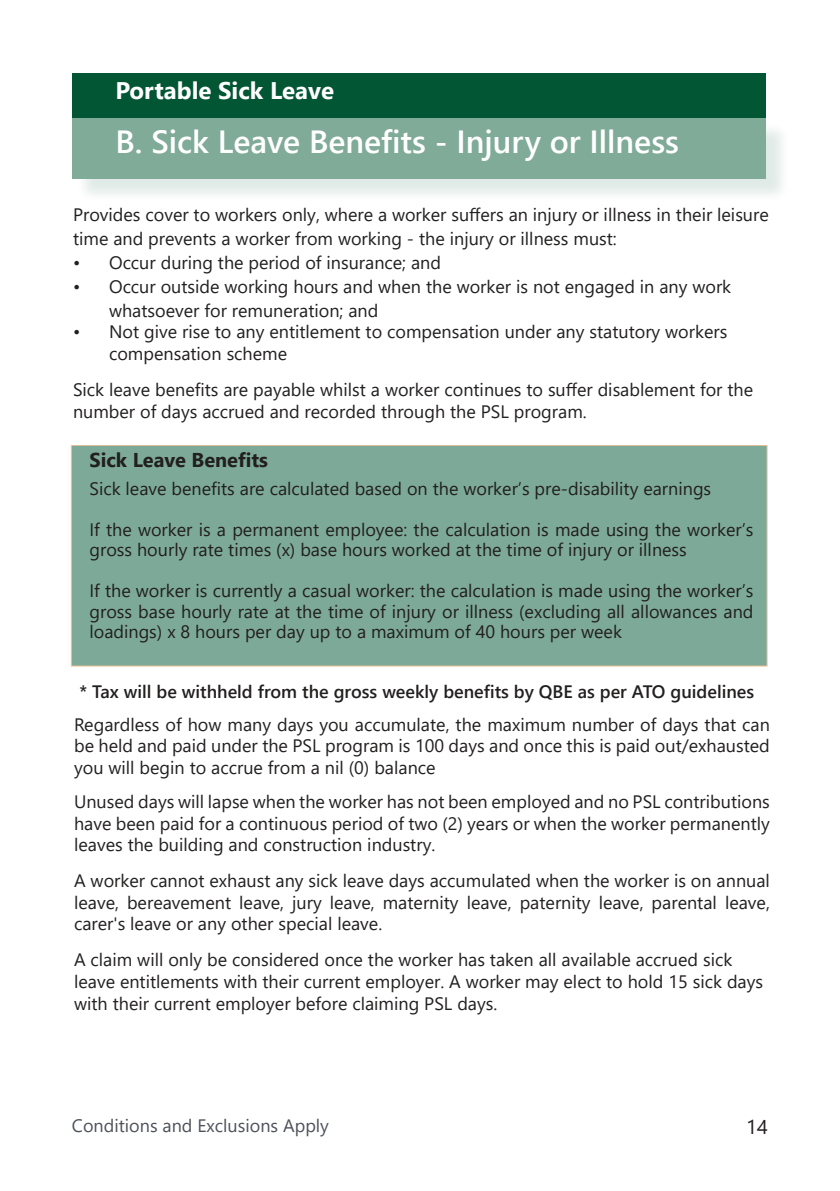
<style>
.page{position:relative;width:840px;height:1191px;background:#fff}
.page>*{position:absolute;margin:0;border:0;box-sizing:border-box;transform-origin:0 0}
.t1{font:600 32px "Segoe UI";color:#fff}
.t2{font:700 24px "Segoe UI";color:#fff}
.t3{font:700 20px "Segoe UI";color:#221f1f}
.t4{font:20px "Segoe UI";color:#221f1f}
.t5{font:18px/21.6px "Segoe UI";color:#221f1f}
.t6{font:600 18px "Segoe UI";color:#221f1f}
.t7{font:18px "Segoe UI";color:#4d5259}
</style>
<div class="page">
<div style="left:72px;top:73px;width:693px;height:44px;background:#025633"></div>
<div style="left:75px;top:120px;width:716px;height:83px;background:#005733;opacity:.25"></div>
<div style="left:72px;top:117px;width:693px;height:61px;background:#80ab99"></div>
<div style="left:71px;top:445px;width:695px;height:221px;background:#7daa98"></div>
<div style="left:71px;top:445px;width:696px;height:221px;border:1px solid #fac598"></div>
<h2 class="t2" style="left:115px;top:81px;width:220px">Portable Sick Leave</h2>
<h1 class="t1" style="left:115px;top:112px;width:564px">B. Sick Leave Benefits - Injury or Illness</h1>
<p class="t5" style="left:73px;top:201px;width:697px;line-height:24px">Provides cover to workers only, where a worker suffers an injury or illness in their leisure time and prevents a worker from working - the injury or illness must:</p>
<p class="t5" style="left:73px;top:253px;width:369px">• Occur during the period of insurance; and</p>
<p class="t5" style="left:109px;top:276px;width:623px;line-height:24px;text-indent:-36px">• Occur outside working hours and when the worker is not engaged in any work whatsoever for remuneration; and</p>
<p class="t5" style="left:109px;top:323px;width:619px;text-indent:-36px">• Not give rise to any entitlement to compensation under any statutory workers compensation scheme</p>
<p class="t5" style="left:73px;top:377px;width:681px">Sick leave benefits are payable whilst a worker continues to suffer disablement for the number of days accrued and recorded through the PSL program.</p>
<p class="t3" style="left:89px;top:441px;width:180px">Sick Leave Benefits</p>
<p class="t5" style="left:89px;top:476px;width:623px">Sick leave benefits are calculated based on the worker’s pre-disability earnings</p>
<p class="t5" style="left:89px;top:518px;width:665px;line-height:20.4px">If the worker is a permanent employee: the calculation is made using the worker’s gross hourly rate times (x) base hours worked at the time of injury or illness</p>
<p class="t5" style="left:89px;top:579px;width:665px;line-height:20.4px;text-align:justify">If the worker is currently a casual worker: the calculation is made using the worker’s gross base hourly rate at the time of injury or illness (excluding all allowances and loadings) x 8 hours per day up to a maximum of 40 hours per week</p>
<p class="t6" style="left:79px;top:675px;width:676px">* Tax will be withheld from the gross weekly benefits by QBE as per ATO guidelines</p>
<p class="t5" style="left:74px;top:712px;width:697px;text-align:justify">Regardless of how many days you accumulate, the maximum number of days that can be held and paid under the PSL program is 100 days and once this is paid out/exhausted you will begin to accrue from a nil (0) balance</p>
<p class="t5" style="left:74px;top:789px;width:697px;text-align:justify">Unused days will lapse when the worker has not been employed and no PSL contributions have been paid for a continuous period of two (2) years or when the worker permanently leaves the building and construction industry.</p>
<p class="t5" style="left:74px;top:868px;width:697px;text-align:justify">A worker cannot exhaust any sick leave days accumulated when the worker is on annual leave, bereavement leave, jury leave, maternity leave, paternity leave, parental leave, carer's leave or any other special leave.</p>
<p class="t5" style="left:74px;top:947px;width:690px">A claim will only be considered once the worker has taken all available accrued sick leave entitlements with their current employer. A worker may elect to hold 15 sick days with their current employer before claiming PSL days.</p>
<p class="t7" style="left:72px;top:1118px;width:258px">Conditions and Exclusions Apply</p>
<p class="t4" style="left:745px;top:1118px;width:23px">14</p>
</div>
